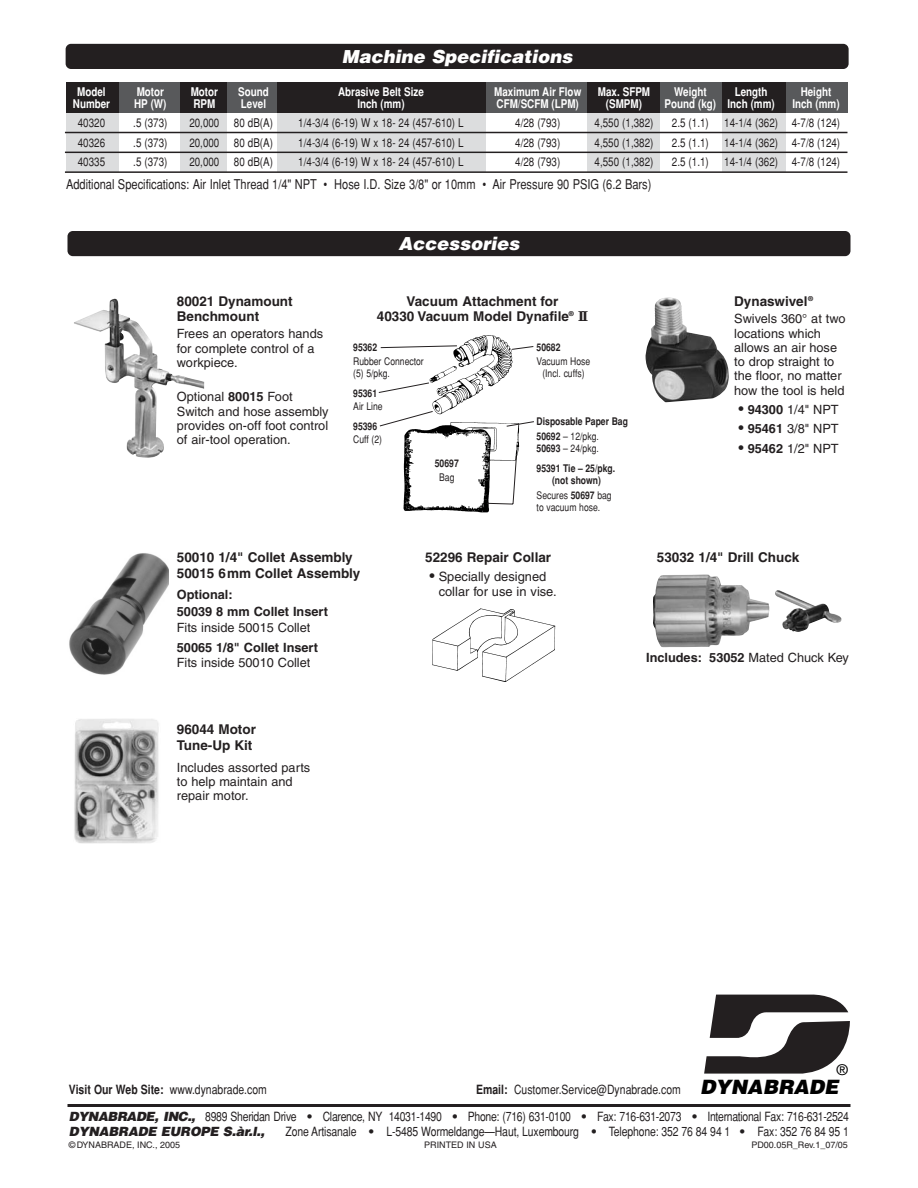
<style>
.page{position:relative;width:918px;height:1188px;background:#fff}
.page>*{position:absolute;margin:0;border:0;box-sizing:border-box;transform-origin:0 0}
.t1{font:italic 900 19.8px "Helvetica";color:#000}
.t2{font:italic 900 18px "Helvetica";color:#fff}
.t3{font:14.85px "Helvetica";color:#000}
.t4{font:700 13.5px/16.2px "Helvetica";color:#231f20}
.t5{font:13.5px "Helvetica";color:#231f20;scale:.82 1}
.t6{font:12.9px/15px "Helvetica";color:#231f20}
.t7{font:12.75px/14.2px "Helvetica";color:#231f20}
.t8{font:12.75px "Helvetica";color:#231f20;scale:.82 1}
.t9{font:12.75px/15.3px "Helvetica";letter-spacing:-.03em;color:#231f20;scale:.82 1}
.t10{font:700 12.75px/17.2px "Helvetica";color:#231f20}
.t11{font:12px "Helvetica";color:#231f20;scale:.82 1}
.t12{font:700 12px "Helvetica";color:#fff;scale:.82 1}
.t13{font:10.5px/12px "Helvetica";color:#231f20;scale:.82 1}
.t14{font:700 10.5px/15px "Helvetica";color:#231f20;scale:.82 1}
.t15{font:9px "Helvetica";color:#231f20}
.s1{font-weight:700}
.s2{font-family:"New Century Schlbk"}
.s3{font-weight:400}
.s4{font-size:15px}
.s5{font-weight:900;font-style:italic}
.s6{font-weight:900}
</style>
<div class="page">
<svg style="left:704px;top:995px;width:146px;height:79px"></svg>
<hr style="left:68px;top:1104px;width:782px;height:3px;background:#231f20">
<img style="left:74px;top:719px;width:85px;height:125px">
<img style="left:74px;top:298px;width:130px;height:160px">
<img style="left:646px;top:297px;width:83px;height:105px">
<img style="left:775px;top:590px;width:67px;height:42px">
<img style="left:653px;top:574px;width:116px;height:73px">
<img style="left:69px;top:553px;width:100px;height:122px">
<img style="left:432px;top:608px;width:124px;height:74px">
<img style="left:403px;top:335px;width:117px;height:178px">
<svg style="left:380px;top:345px;width:78px;height:3px"></svg>
<svg style="left:378px;top:382px;width:52px;height:11px"></svg>
<svg style="left:511px;top:346px;width:23px;height:4px"></svg>
<svg style="left:506px;top:421px;width:28px;height:6px"></svg>
<svg style="left:486px;top:456px;width:31px;height:49px"></svg>
<svg style="left:379px;top:411px;width:55px;height:16px"></svg>
<div style="left:68px;top:231px;width:782px;height:25px;background:#231f20;border-radius:5px"></div>
<div style="left:66px;top:44px;width:783px;height:25px;background:#231f20;border-radius:5px"></div>
<div style="left:66px;top:82px;width:782px;height:31px;background:#58595b"></div>
<div style="left:66px;top:110px;width:52px;height:62px;background:#dcddde"></div>
<div style="left:66px;top:82px;width:52px;height:31px;background:#231f20"></div>
<div style="left:181px;top:110px;width:46px;height:62px;background:#dcddde"></div>
<div style="left:181px;top:82px;width:46px;height:31px;background:#231f20"></div>
<div style="left:277px;top:110px;width:209px;height:62px;background:#dcddde"></div>
<div style="left:277px;top:82px;width:209px;height:31px;background:#231f20"></div>
<div style="left:587px;top:110px;width:73px;height:62px;background:#dcddde"></div>
<div style="left:587px;top:82px;width:73px;height:31px;background:#231f20"></div>
<div style="left:722px;top:110px;width:64px;height:62px;background:#dcddde"></div>
<div style="left:722px;top:82px;width:64px;height:31px;background:#231f20"></div>
<hr style="left:65px;top:132px;width:782px;height:1px;background:#231f20">
<hr style="left:65px;top:152px;width:782px;height:1px;background:#231f20">
<hr style="left:65px;top:171px;width:782px;height:2px;background:#231f20">
<h2 class="t2" style="left:342px;top:50px;width:235px">Machine Specifications</h2>
<p class="t12" style="left:77px;top:87px;width:36px">Model</p>
<p class="t12" style="left:137px;top:87px;width:35px">Motor</p>
<p class="t12" style="left:191px;top:87px;width:35px">Motor</p>
<p class="t12" style="left:238px;top:87px;width:39px">Sound</p>
<p class="t12" style="left:338px;top:87px;width:106px">Abrasive Belt Size</p>
<p class="t12" style="left:494px;top:87px;width:108px">Maximum Air Flow</p>
<p class="t12" style="left:598px;top:87px;width:65px">Max. SFPM</p>
<p class="t12" style="left:674px;top:87px;width:41px">Weight</p>
<p class="t12" style="left:735px;top:87px;width:41px">Length</p>
<p class="t12" style="left:801px;top:87px;width:39px">Height</p>
<p class="t12" style="left:73px;top:99px;width:47px">Number</p>
<p class="t12" style="left:134px;top:99px;width:41px">HP (W)</p>
<p class="t12" style="left:193px;top:99px;width:28px">RPM</p>
<p class="t12" style="left:241px;top:99px;width:32px">Level</p>
<p class="t12" style="left:357px;top:99px;width:59px">Inch (mm)</p>
<p class="t12" style="left:497px;top:99px;width:102px">CFM/SCFM (LPM)</p>
<p class="t12" style="left:606px;top:99px;width:45px">(SMPM)</p>
<p class="t12" style="left:665px;top:99px;width:136px">Pound (kg) Inch (mm)</p>
<p class="t12" style="left:792px;top:99px;width:59px">Inch (mm)</p>
<p class="t11" style="left:78px;top:119px;width:35px">40320</p>
<p class="t11" style="left:133px;top:119px;width:43px">.5 (373)</p>
<p class="t11" style="left:189px;top:119px;width:104px">20,000 80 dB(A)</p>
<p class="t11" style="left:298px;top:119px;width:203px">1/4-3/4 (6-19) W x 18- 24 (457-610) L</p>
<p class="t11" style="left:515px;top:119px;width:57px">4/28 (793)</p>
<p class="t11" style="left:595px;top:119px;width:73px">4,550 (1,382)</p>
<p class="t11" style="left:672px;top:119px;width:47px">2.5 (1.1)</p>
<p class="t11" style="left:724px;top:119px;width:143px">14-1/4 (362) 4-7/8 (124)</p>
<p class="t11" style="left:78px;top:138px;width:35px">40326</p>
<p class="t11" style="left:133px;top:138px;width:43px">.5 (373)</p>
<p class="t11" style="left:189px;top:138px;width:104px">20,000 80 dB(A)</p>
<p class="t11" style="left:298px;top:138px;width:203px">1/4-3/4 (6-19) W x 18- 24 (457-610) L</p>
<p class="t11" style="left:515px;top:138px;width:57px">4/28 (793)</p>
<p class="t11" style="left:595px;top:138px;width:73px">4,550 (1,382)</p>
<p class="t11" style="left:672px;top:138px;width:47px">2.5 (1.1)</p>
<p class="t11" style="left:724px;top:138px;width:143px">14-1/4 (362) 4-7/8 (124)</p>
<p class="t11" style="left:78px;top:158px;width:35px">40335</p>
<p class="t11" style="left:133px;top:158px;width:43px">.5 (373)</p>
<p class="t11" style="left:189px;top:158px;width:104px">20,000 80 dB(A)</p>
<p class="t11" style="left:298px;top:158px;width:203px">1/4-3/4 (6-19) W x 18- 24 (457-610) L</p>
<p class="t11" style="left:515px;top:158px;width:57px">4/28 (793)</p>
<p class="t11" style="left:595px;top:158px;width:73px">4,550 (1,382)</p>
<p class="t11" style="left:672px;top:158px;width:47px">2.5 (1.1)</p>
<p class="t11" style="left:724px;top:158px;width:143px">14-1/4 (362) 4-7/8 (124)</p>
<p class="t5" style="left:66px;top:179px;width:715px">Additional Specifications: Air Inlet Thread 1/4" NPT • Hose I.D. Size 3/8" or 10mm • Air Pressure 90 PSIG (6.2 Bars)</p>
<p class="t4" style="left:177px;top:295px;width:117px;line-height:15px">80021 Dynamount<br>Benchmount</p>
<p class="t7" style="left:177px;top:328px;width:148px">Frees an operators hands for complete control of a workpiece.</p>
<p class="t7" style="left:177px;top:391px;width:153px">Optional <span class="s1">80015</span> Foot<br>Switch and hose assembly provides on-off foot control of air-tool operation.</p>
<h2 class="t2" style="left:399px;top:237px;width:125px">Accessories</h2>
<p class="t4" style="left:377px;top:295px;width:213px;line-height:15.3px;text-align:center">Vacuum Attachment for<br>40330 Vacuum Model Dynafile<sup>®</sup> <span class="s2">II</span></p>
<p class="t14" style="left:353px;top:341px;width:31px">95362</p>
<p class="t13" style="left:353px;top:356px;width:88px">Rubber Connector (5) 5/pkg.</p>
<p class="t14" style="left:353px;top:387px;width:31px">95361</p>
<p class="t13" style="left:353px;top:402px;width:37px">Air Line</p>
<p class="t14" style="left:353px;top:419px;width:31px">95396</p>
<p class="t13" style="left:353px;top:434px;width:37px">Cuff (2)</p>
<p class="t14" style="left:537px;top:341px;width:31px">50682</p>
<p class="t13" style="left:537px;top:356px;width:67px;text-align:center">Vacuum Hose (Incl. cuffs)</p>
<p class="t14" style="left:537px;top:415px;width:113px">Disposable Paper Bag<br>50692 <span class="s3">– 12/pkg.</span></p>
<p class="t13" style="left:537px;top:444px;width:77px"><span class="s1">50693</span> – 24/pkg.</p>
<p class="t14" style="left:435px;top:457px;width:31px">50697</p>
<p class="t13" style="left:439px;top:472px;width:20px">Bag</p>
<p class="t14" style="left:537px;top:464px;width:97px;line-height:12px;text-align:center">95391 Tie – 25/pkg. (not shown)</p>
<p class="t13" style="left:537px;top:491px;width:93px">Secures <span class="s1">50697</span> bag to vacuum hose.</p>
<p class="t4" style="left:177px;top:550px;width:185px">50010 1/4" Collet Assembly<br>50015 6mm Collet Assembly</p>
<p class="t10" style="left:177px;top:587px;width:153px">Optional:<br>50039 8 mm Collet Insert</p>
<p class="t7" style="left:177px;top:621px;width:135px">Fits inside 50015 Collet</p>
<p class="t10" style="left:177px;top:640px;width:143px">50065 1/8" Collet Insert</p>
<p class="t7" style="left:177px;top:657px;width:135px">Fits inside 50010 Collet</p>
<p class="t4" style="left:425px;top:550px;width:128px">52296 Repair Collar</p>
<p class="t6" style="left:439px;top:570px;width:120px;text-indent:-9px"><span class="s4">•</span> Specially designed collar for use in vise.</p>
<p class="t4" style="left:734px;top:294px;width:81px">Dynaswivel<sup>®</sup></p>
<p class="t7" style="left:734px;top:313px;width:113px">Swivels 360° at two locations which allows an air hose to drop straight to the floor, no matter how the tool is held</p>
<p class="t7" style="left:738px;top:403px;width:102px"><span class="s4">•</span> <span class="s1">94300</span> 1/4" NPT</p>
<p class="t7" style="left:738px;top:423px;width:102px"><span class="s4">•</span> <span class="s1">95461</span> 3/8" NPT</p>
<p class="t7" style="left:738px;top:442px;width:102px"><span class="s4">•</span> <span class="s1">95462</span> 1/2" NPT</p>
<p class="t4" style="left:657px;top:550px;width:144px">53032 1/4" Drill Chuck</p>
<p class="t10" style="left:646px;top:650px;width:204px">Includes: 53052 <span class="s3">Mated Chuck Key</span></p>
<p class="t4" style="left:177px;top:722px;width:81px">96044 Motor<br>Tune-Up Kit</p>
<p class="t7" style="left:177px;top:762px;width:135px">Includes assorted parts to help maintain and repair motor.</p>
<p class="t3" style="left:837px;top:1064px;width:12px">®</p>
<p class="t9" style="left:69px;top:1110px;width:953px"><span class="s5">DYNABRADE, INC.,</span> 8989 Sheridan Drive <span class="s6">•</span> Clarence, NY 14031-1490 <span class="s6">•</span> Phone: (716) 631-0100 <span class="s6">•</span> Fax: 716-631-2073 <span class="s6">•</span> International Fax: 716-631-2524<br><span class="s5">DYNABRADE EUROPE S.àr.l.,</span></p>
<h1 class="t1" style="left:700px;top:1080px;width:140px">DYNABRADE</h1>
<p class="t8" style="left:69px;top:1085px;width:243px"><span class="s1">Visit Our Web Site:</span> www.dynabrade.com</p>
<p class="t8" style="left:476px;top:1085px;width:251px"><span class="s1">Email:</span> Customer.Service@Dynabrade.com</p>
<p class="t8" style="left:286px;top:1127px;width:689px">Zone Artisanale <span class="s6">•</span> L-5485 Wormeldange—Haut, Luxembourg <span class="s6">•</span> Telephone: 352 76 84 94 1 <span class="s6">•</span> Fax: 352 76 84 95 1</p>
<p class="t15" style="left:69px;top:1141px;width:113px">©DYNABRADE, INC., 2005</p>
<p class="t15" style="left:424px;top:1141px;width:74px">PRINTED IN USA</p>
<p class="t15" style="left:751px;top:1141px;width:98px">PD00.05R_Rev.1_07/05</p>
</div>
